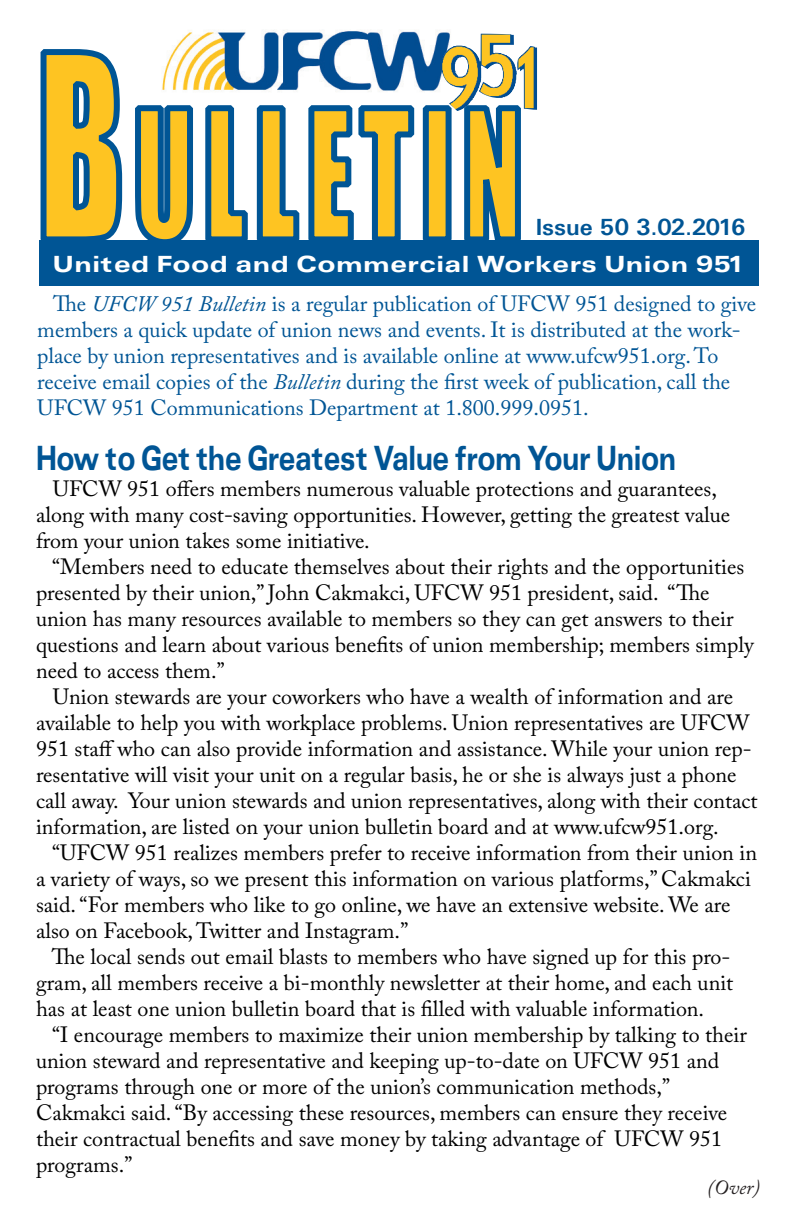
<style>
.page{position:relative;width:792px;height:1224px;background:#fff}
.page>*{position:absolute;margin:0;border:0;box-sizing:border-box;transform-origin:0 0}
.t1{font:237px "Impact";color:#fec422;scale:.67 1}
.t2{font:165.8px "Impact";letter-spacing:.085em;color:#fec422;scale:.67 1}
.t3{font:36px "Unique Extended BOLD";letter-spacing:-.02em;color:#005595;scale:.67 1}
.t4{font:24px "Unique Extended BOLD";letter-spacing:.02em;color:#fff}
.t5{font:24px "Unique Light BOLD";color:#005595}
.t6{font:22px/26px "Adobe Caslon Pro";color:#000}
.t7{font:22px/26px "Adobe Caslon Pro";color:#005595}
.t8{font:italic 20px "Adobe Caslon Pro";color:#231f20}
.s1{font-style:italic}
</style>
<div class="page">
<img style="left:162px;top:30px;width:287px;height:62px">
<img style="left:441px;top:33px;width:96px;height:78px">
<svg style="left:39px;top:49px;width:87px;height:192px"></svg>
<svg style="left:132px;top:105px;width:64px;height:136px"></svg>
<svg style="left:202px;top:105px;width:215px;height:136px"></svg>
<div style="left:423px;top:105px;width:29px;height:137px;border:6px solid #005595"></div>
<svg style="left:461px;top:102px;width:63px;height:139px"></svg>
<div style="left:39px;top:241px;width:720px;height:45px;background:#005595"></div>
<p class="t1" style="left:37px;top:-37px;width:132px">B</p>
<p class="t4" style="left:53px;top:250px;width:694px">United Food and Commercial Workers Union 951</p>
<p class="t2" style="left:134px;top:46px;width:582px">ULLETIN</p>
<p class="t5" style="left:536px;top:214px;width:212px">Issue 50 3.02.2016</p>
<p class="t7" style="left:37px;top:291px;width:720px;text-indent:16px">The <span class="s1">UFCW 951 Bulletin</span> is a regular publication of UFCW 951 designed to give members a quick update of union news and events. It is distributed at the work&shy;place by union representatives and is available online at www.ufcw951.org. To receive email copies of the <span class="s1">Bulletin</span> during the first week of publication, call the UFCW 951 Communications Department at 1.800.999.0951.</p>
<p class="t3" style="left:36px;top:437px;width:957px">How to Get the Greatest Value from Your Union</p>
<p class="t6" style="left:36px;top:475px;width:696px;text-indent:17px">UFCW 951 offers members numerous valuable protections and guarantees, along with many cost-saving opportunities. However, getting the greatest value from your union takes some initiative.</p>
<p class="t6" style="left:36px;top:553px;width:719px;text-indent:16px">“Members need to educate themselves about their rights and the opportunities presented by their union,” John Cakmakci, UFCW 951 president, said. “The union has many resources available to members so they can get answers to their questions and learn about various benefits of union membership; members simply need to access them.”</p>
<p class="t6" style="left:36px;top:683px;width:723px;text-indent:17px">Union stewards are your coworkers who have a wealth of information and are available to help you with workplace problems. Union representatives are UFCW 951 staff who can also provide information and assistance. While your union rep&shy;resentative will visit your unit on a regular basis, he or she is always just a phone call away. Your union stewards and union representatives, along with their contact information, are listed on your union bulletin board and at www.ufcw951.org.</p>
<p class="t6" style="left:36px;top:839px;width:723px;text-indent:16px">“UFCW 951 realizes members prefer to receive information from their union in a variety of ways, so we present this information on various platforms,” Cakmakci said. “For members who like to go online, we have an extensive website. We are also on Facebook, Twitter and Instagram.”</p>
<p class="t6" style="left:36px;top:943px;width:699px;text-indent:16px">The local sends out email blasts to members who have signed up for this pro&shy;gram, all members receive a bi-monthly newsletter at their home, and each unit has at least one union bulletin board that is filled with valuable information.</p>
<p class="t6" style="left:36px;top:1021px;width:712px;text-indent:16px">“I encourage members to maximize their union membership by talking to their union steward and representative and keeping up-to-date on UFCW 951 and programs through one or more of the union’s communication methods,” Cakmakci said. “By accessing these resources, members can ensure they receive their contractual benefits and save money by taking advantage of UFCW 951 programs.”</p>
<p class="t8" style="left:707px;top:1175px;width:54px">(Over)</p>
</div>
